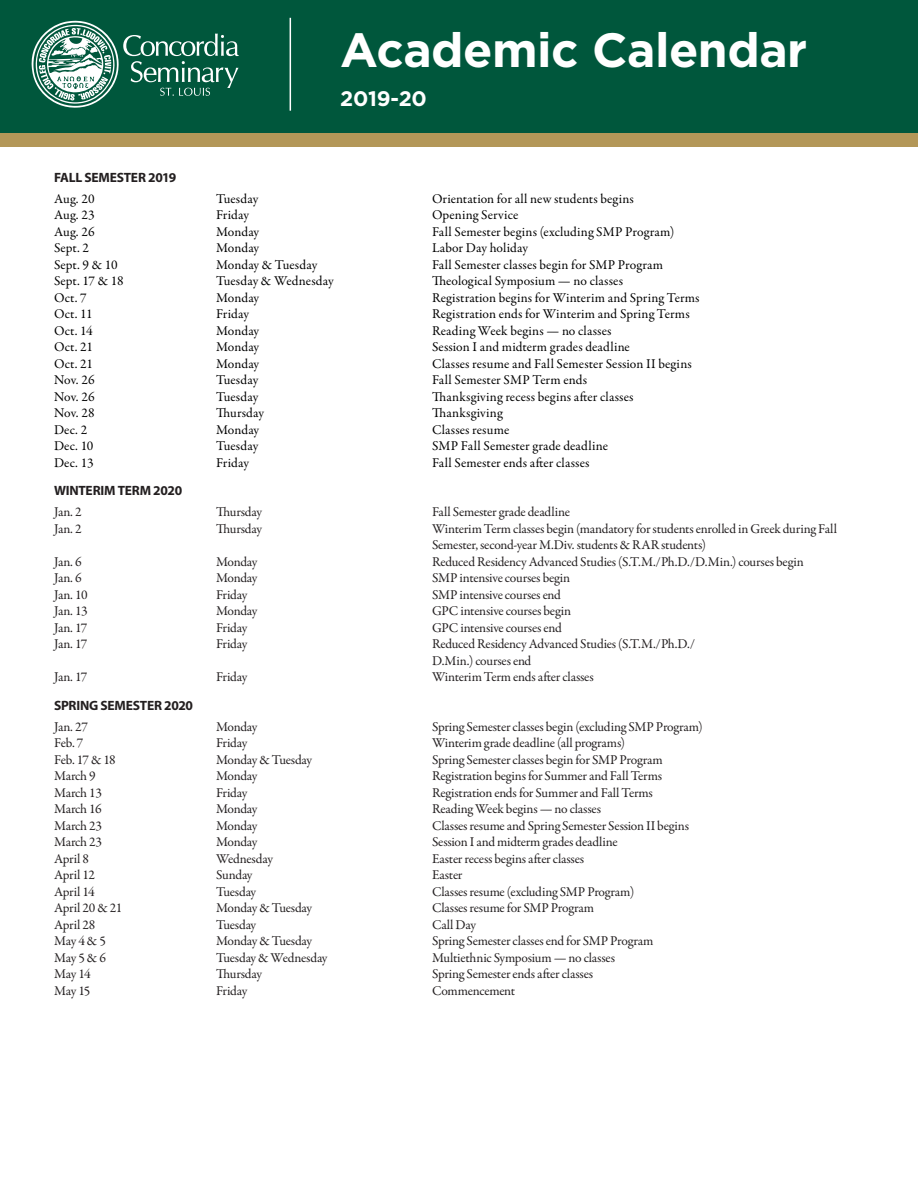
<style>
.page{position:relative;width:918px;height:1188px;background:#fff}
.page>*{position:absolute;margin:0;border:0;box-sizing:border-box;transform-origin:0 0}
.t1{font:700 48px "Gotham HTF";letter-spacing:-.01em;color:#fff}
.t2{font:700 21px "Gotham HTF";letter-spacing:-.01em;color:#fff}
.t3{font:13.5px/16.5px "Garamond Premr Pro";letter-spacing:-.015em;color:#231f20}
.t4{font:13.5px "Garamond Premr Pro";letter-spacing:.01em;color:#000}
.t5{font:700 13.5px "Myriad Pro";letter-spacing:-.015em;color:#231f20}
</style>
<div class="page">
<div style="left:0;top:0;width:918px;height:133px;background:#00573c"></div>
<div style="left:0;top:133px;width:918px;height:13px;background:#b39758"></div>
<svg style="left:32px;top:21px;width:207px;height:87px"></svg>
<hr style="left:290px;top:18px;width:1px;height:93px;background:#fff">
<h1 class="t1" style="left:340px;top:23px;width:469px">Academic Calendar</h1>
<h2 class="t2" style="left:340px;top:87px;width:88px">2019-20</h2>
<p class="t5" style="left:54px;top:168px;width:124px">FALL SEMESTER 2019</p>
<p class="t4" style="left:54px;top:190px;width:42px">Aug. 20</p>
<p class="t4" style="left:216px;top:190px;width:44px">Tuesday</p>
<p class="t4" style="left:432px;top:190px;width:203px">Orientation for all new students begins</p>
<p class="t4" style="left:54px;top:207px;width:42px">Aug. 23</p>
<p class="t4" style="left:216px;top:207px;width:35px">Friday</p>
<p class="t4" style="left:432px;top:207px;width:88px">Opening Service</p>
<p class="t4" style="left:54px;top:223px;width:42px">Aug. 26</p>
<p class="t4" style="left:216px;top:223px;width:45px">Monday</p>
<p class="t4" style="left:432px;top:223px;width:244px">Fall Semester begins (excluding SMP Program)</p>
<p class="t4" style="left:54px;top:240px;width:37px">Sept. 2</p>
<p class="t4" style="left:216px;top:240px;width:45px">Monday</p>
<p class="t4" style="left:432px;top:240px;width:97px">Labor Day holiday</p>
<p class="t4" style="left:54px;top:256px;width:65px">Sept. 9 &amp; 10</p>
<p class="t4" style="left:216px;top:256px;width:103px">Monday &amp; Tuesday</p>
<p class="t4" style="left:432px;top:256px;width:233px">Fall Semester classes begin for SMP Program</p>
<p class="t4" style="left:54px;top:273px;width:71px">Sept. 17 &amp; 18</p>
<p class="t4" style="left:216px;top:273px;width:119px">Tuesday &amp; Wednesday</p>
<p class="t4" style="left:432px;top:273px;width:193px">Theological Symposium — no classes</p>
<p class="t4" style="left:54px;top:289px;width:34px">Oct. 7</p>
<p class="t4" style="left:216px;top:289px;width:45px">Monday</p>
<p class="t4" style="left:432px;top:289px;width:269px">Registration begins for Winterim and Spring Terms</p>
<p class="t4" style="left:54px;top:306px;width:40px">Oct. 11</p>
<p class="t4" style="left:216px;top:306px;width:35px">Friday</p>
<p class="t4" style="left:432px;top:306px;width:259px">Registration ends for Winterim and Spring Terms</p>
<p class="t4" style="left:54px;top:322px;width:40px">Oct. 14</p>
<p class="t4" style="left:216px;top:322px;width:45px">Monday</p>
<p class="t4" style="left:432px;top:322px;width:181px">Reading Week begins — no classes</p>
<p class="t4" style="left:54px;top:339px;width:41px">Oct. 21</p>
<p class="t4" style="left:216px;top:339px;width:45px">Monday</p>
<p class="t4" style="left:432px;top:339px;width:199px">Session I and midterm grades deadline</p>
<p class="t4" style="left:54px;top:355px;width:41px">Oct. 21</p>
<p class="t4" style="left:216px;top:355px;width:45px">Monday</p>
<p class="t4" style="left:432px;top:355px;width:261px">Classes resume and Fall Semester Session II begins</p>
<p class="t4" style="left:54px;top:372px;width:42px">Nov. 26</p>
<p class="t4" style="left:216px;top:372px;width:44px">Tuesday</p>
<p class="t4" style="left:432px;top:372px;width:157px">Fall Semester SMP Term ends</p>
<p class="t4" style="left:54px;top:388px;width:42px">Nov. 26</p>
<p class="t4" style="left:216px;top:388px;width:44px">Tuesday</p>
<p class="t4" style="left:432px;top:388px;width:203px">Thanksgiving recess begins after classes</p>
<p class="t4" style="left:54px;top:405px;width:42px">Nov. 28</p>
<p class="t4" style="left:216px;top:405px;width:50px">Thursday</p>
<p class="t4" style="left:432px;top:405px;width:72px">Thanksgiving</p>
<p class="t4" style="left:54px;top:421px;width:35px">Dec. 2</p>
<p class="t4" style="left:216px;top:421px;width:45px">Monday</p>
<p class="t4" style="left:432px;top:421px;width:79px">Classes resume</p>
<p class="t4" style="left:54px;top:438px;width:41px">Dec. 10</p>
<p class="t4" style="left:216px;top:438px;width:44px">Tuesday</p>
<p class="t4" style="left:432px;top:438px;width:177px">SMP Fall Semester grade deadline</p>
<p class="t4" style="left:54px;top:454px;width:41px">Dec. 13</p>
<p class="t4" style="left:216px;top:454px;width:35px">Friday</p>
<p class="t4" style="left:432px;top:454px;width:159px">Fall Semester ends after classes</p>
<p class="t5" style="left:54px;top:482px;width:130px">WINTERIM TERM 2020</p>
<p class="t3" style="left:54px;top:504px;width:29px">Jan. 2</p>
<p class="t3" style="left:216px;top:504px;width:48px">Thursday</p>
<p class="t3" style="left:432px;top:504px;width:140px">Fall Semester grade deadline</p>
<p class="t3" style="left:54px;top:521px;width:29px">Jan. 2</p>
<p class="t3" style="left:216px;top:521px;width:48px">Thursday</p>
<p class="t3" style="left:432px;top:521px;width:406px">Winterim Term classes begin (mandatory for students enrolled in Greek during Fall<br>Semester, second-year M.Div. students &amp; RAR students)</p>
<p class="t3" style="left:54px;top:554px;width:29px">Jan. 6</p>
<p class="t3" style="left:216px;top:554px;width:43px">Monday</p>
<p class="t3" style="left:432px;top:554px;width:373px">Reduced Residency Advanced Studies (S.T.M./Ph.D./D.Min.) courses begin</p>
<p class="t3" style="left:54px;top:570px;width:29px">Jan. 6</p>
<p class="t3" style="left:216px;top:570px;width:43px">Monday</p>
<p class="t3" style="left:432px;top:570px;width:140px">SMP intensive courses begin</p>
<p class="t3" style="left:54px;top:587px;width:35px">Jan. 10</p>
<p class="t3" style="left:216px;top:587px;width:33px">Friday</p>
<p class="t3" style="left:432px;top:587px;width:131px">SMP intensive courses end</p>
<p class="t3" style="left:54px;top:603px;width:35px">Jan. 13</p>
<p class="t3" style="left:216px;top:603px;width:43px">Monday</p>
<p class="t3" style="left:432px;top:603px;width:141px">GPC intensive courses begin</p>
<p class="t3" style="left:54px;top:620px;width:35px">Jan. 17</p>
<p class="t3" style="left:216px;top:620px;width:33px">Friday</p>
<p class="t3" style="left:432px;top:620px;width:131px">GPC intensive courses end</p>
<p class="t3" style="left:54px;top:636px;width:35px">Jan. 17</p>
<p class="t3" style="left:216px;top:636px;width:33px">Friday</p>
<p class="t3" style="left:432px;top:636px;width:265px">Reduced Residency Advanced Studies (S.T.M./Ph.D./<br>D.Min.) courses end</p>
<p class="t3" style="left:54px;top:669px;width:35px">Jan. 17</p>
<p class="t3" style="left:216px;top:669px;width:33px">Friday</p>
<p class="t3" style="left:432px;top:669px;width:163px">Winterim Term ends after classes</p>
<p class="t5" style="left:54px;top:696px;width:141px">SPRING SEMESTER 2020</p>
<p class="t3" style="left:54px;top:719px;width:35px">Jan. 27</p>
<p class="t3" style="left:216px;top:719px;width:43px">Monday</p>
<p class="t3" style="left:432px;top:719px;width:272px">Spring Semester classes begin (excluding SMP Program)</p>
<p class="t3" style="left:54px;top:735px;width:31px">Feb. 7</p>
<p class="t3" style="left:216px;top:735px;width:33px">Friday</p>
<p class="t3" style="left:432px;top:735px;width:194px">Winterim grade deadline (all programs)</p>
<p class="t3" style="left:54px;top:752px;width:63px">Feb. 17 &amp; 18</p>
<p class="t3" style="left:216px;top:752px;width:98px">Monday &amp; Tuesday</p>
<p class="t3" style="left:432px;top:752px;width:232px">Spring Semester classes begin for SMP Program</p>
<p class="t3" style="left:54px;top:768px;width:43px">March 9</p>
<p class="t3" style="left:216px;top:768px;width:43px">Monday</p>
<p class="t3" style="left:432px;top:768px;width:232px">Registration begins for Summer and Fall Terms</p>
<p class="t3" style="left:54px;top:785px;width:49px">March 13</p>
<p class="t3" style="left:216px;top:785px;width:33px">Friday</p>
<p class="t3" style="left:432px;top:785px;width:222px">Registration ends for Summer and Fall Terms</p>
<p class="t3" style="left:54px;top:801px;width:49px">March 16</p>
<p class="t3" style="left:216px;top:801px;width:43px">Monday</p>
<p class="t3" style="left:432px;top:801px;width:171px">Reading Week begins — no classes</p>
<p class="t3" style="left:54px;top:818px;width:50px">March 23</p>
<p class="t3" style="left:216px;top:818px;width:43px">Monday</p>
<p class="t3" style="left:432px;top:818px;width:259px">Classes resume and Spring Semester Session II begins</p>
<p class="t3" style="left:54px;top:834px;width:50px">March 23</p>
<p class="t3" style="left:216px;top:834px;width:43px">Monday</p>
<p class="t3" style="left:432px;top:834px;width:187px">Session I and midterm grades deadline</p>
<p class="t3" style="left:54px;top:851px;width:37px">April 8</p>
<p class="t3" style="left:216px;top:851px;width:58px">Wednesday</p>
<p class="t3" style="left:432px;top:851px;width:154px">Easter recess begins after classes</p>
<p class="t3" style="left:54px;top:867px;width:43px">April 12</p>
<p class="t3" style="left:216px;top:867px;width:38px">Sunday</p>
<p class="t3" style="left:432px;top:867px;width:32px">Easter</p>
<p class="t3" style="left:54px;top:884px;width:42px">April 14</p>
<p class="t3" style="left:216px;top:884px;width:42px">Tuesday</p>
<p class="t3" style="left:432px;top:884px;width:204px">Classes resume (excluding SMP Program)</p>
<p class="t3" style="left:54px;top:900px;width:70px">April 20 &amp; 21</p>
<p class="t3" style="left:216px;top:900px;width:98px">Monday &amp; Tuesday</p>
<p class="t3" style="left:432px;top:900px;width:164px">Classes resume for SMP Program</p>
<p class="t3" style="left:54px;top:917px;width:43px">April 28</p>
<p class="t3" style="left:216px;top:917px;width:42px">Tuesday</p>
<p class="t3" style="left:432px;top:917px;width:46px">Call Day</p>
<p class="t3" style="left:54px;top:933px;width:53px">May 4 &amp; 5</p>
<p class="t3" style="left:216px;top:933px;width:98px">Monday &amp; Tuesday</p>
<p class="t3" style="left:432px;top:933px;width:223px">Spring Semester classes end for SMP Program</p>
<p class="t3" style="left:54px;top:950px;width:53px">May 5 &amp; 6</p>
<p class="t3" style="left:216px;top:950px;width:113px">Tuesday &amp; Wednesday</p>
<p class="t3" style="left:432px;top:950px;width:185px">Multiethnic Symposium — no classes</p>
<p class="t3" style="left:54px;top:966px;width:38px">May 14</p>
<p class="t3" style="left:216px;top:966px;width:48px">Thursday</p>
<p class="t3" style="left:432px;top:966px;width:163px">Spring Semester ends after classes</p>
<p class="t3" style="left:54px;top:983px;width:38px">May 15</p>
<p class="t3" style="left:216px;top:983px;width:33px">Friday</p>
<p class="t3" style="left:432px;top:983px;width:85px">Commencement</p>
</div>
